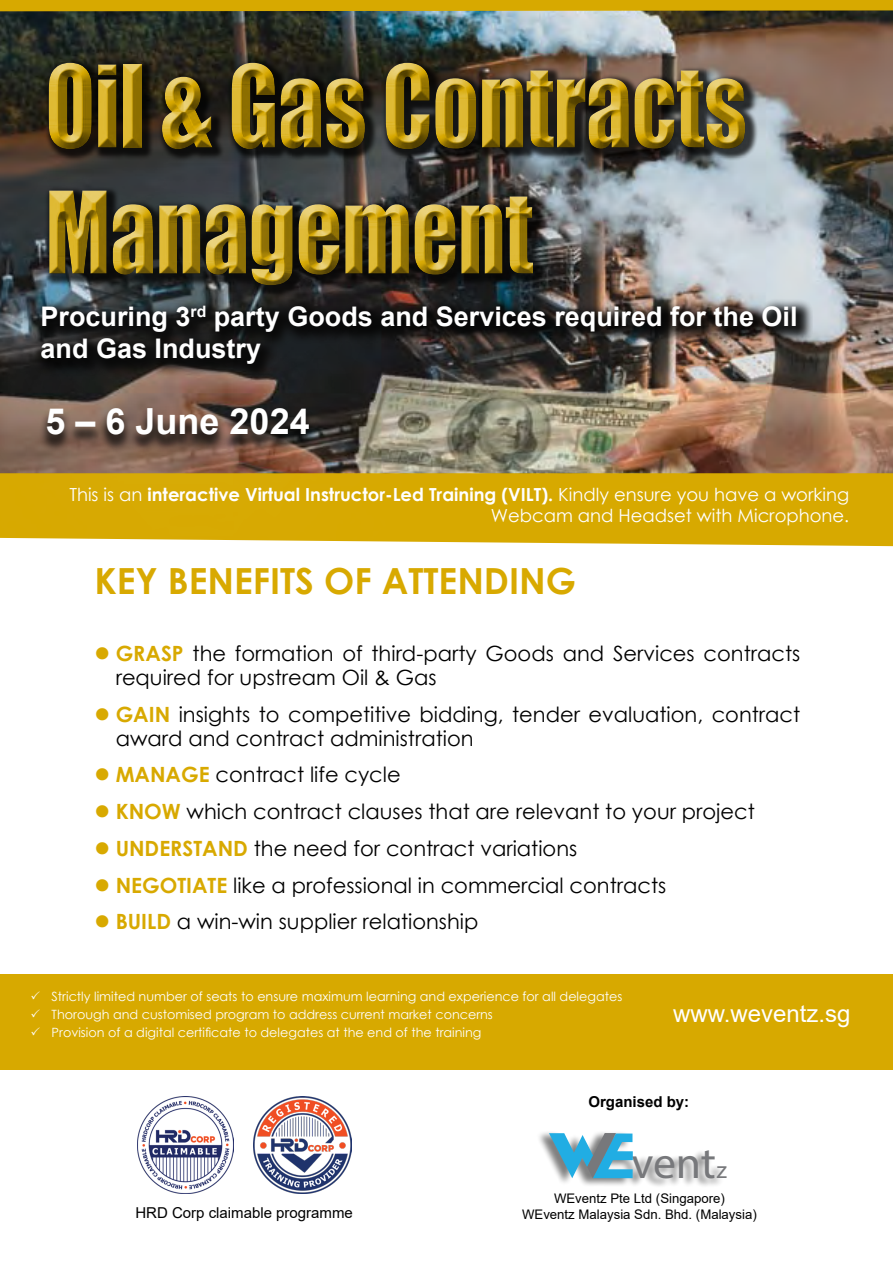
<style>
.page{position:relative;width:893px;height:1263px;background:#fff}
.page>*{position:absolute;margin:0;border:0;box-sizing:border-box;transform-origin:0 0}
.t1{font:105px/126px "Impact";color:#d8a900;scale:.86 1}
.t2{font:44.55px "Myriad Pro";color:#77787b}
.t3{font:700 36px "Century Gothic";color:#d8a900}
.t4{font:700 36px "Arial";color:#fff}
.t5{font:700 27px/32.4px "Arial";color:#fff}
.t6{font:24px "Arial";color:#fff}
.t7{font:21px/24px "Century Gothic";color:#000}
.t8{font:18px/21.6px "Century Gothic";color:#fff;text-align:right}
.t9{font:15px "Arial";color:#000}
.t10{font:700 15px "Arial";color:#000}
.t11{font:13.2px/15.9px "Arial";color:#000;text-align:center}
.t12{font:12.75px/18.3px "Century Gothic";color:#fff}
.s1{font-weight:700}
.s2{color:#d8a900}
.s3{font-weight:700;color:#d8a900}
.s4{font-size:24.3px}
</style>
<div class="page">
<div style="left:0;top:974px;width:893px;height:95px;background:#d7a900"></div>
<img style="left:137px;top:1097px;width:97px;height:96px">
<img style="left:254px;top:1096px;width:97px;height:98px">
<div style="left:536px;top:1130px;width:188px;height:57px;background:#000;opacity:.5"></div>
<svg style="left:549px;top:1133px;width:84px;height:45px;background:#6db0ca"></svg>
<div style="left:0;top:0;width:893px;height:492px;background:#d7a900"></div>
<img style="left:0;top:10px;width:893px;height:107px">
<div style="left:36px;top:51px;width:722px;height:229px;background:#fff;opacity:.75"></div>
<div style="left:36px;top:58px;width:722px;height:239px;background:#000;opacity:.75"></div>
<div style="left:0;top:117px;width:893px;height:432px;background:#fff;opacity:.75"></div>
<h1 class="t1" style="left:46px;top:41px;width:817px">Oil &amp; Gas Contracts<br>Management</h1>
<p class="t5" style="left:41px;top:300px;width:758px">Procuring 3<sup>rd</sup> party Goods and Services required for the Oil and Gas Industry</p>
<h3 class="t4" style="left:46px;top:396px;width:266px">5 – 6 June 2024</h3>
<p class="t8" style="left:69px;top:483px;width:781px">This is an <span class="s1">interactive Virtual Instructor-Led Training (VILT).</span> Kindly ensure you have a working<br>Webcam and Headset with Microphone.</p>
<h3 class="t3" style="left:94px;top:553px;width:483px">KEY BENEFITS OF ATTENDING</h3>
<p class="t7" style="left:116px;top:641px;width:686px;text-indent:-21px"><span class="s2">●</span> <span class="s3">GRASP</span> the formation of third-party Goods and Services contracts required for upstream Oil &amp; Gas</p>
<p class="t7" style="left:116px;top:702px;width:686px;text-indent:-21px"><span class="s2">●</span> <span class="s3">GAIN</span> insights to competitive bidding, tender evaluation, contract award and contract administration</p>
<p class="t7" style="left:94px;top:762px;width:308px"><span class="s2">●</span> <span class="s3">MANAGE</span> contract life cycle</p>
<p class="t7" style="left:94px;top:799px;width:662px"><span class="s2">●</span> <span class="s3">KNOW</span> which contract clauses that are relevant to your project</p>
<p class="t7" style="left:94px;top:836px;width:484px"><span class="s2">●</span> <span class="s3">UNDERSTAND</span> the need for contract variations</p>
<p class="t7" style="left:94px;top:873px;width:573px"><span class="s2">●</span> <span class="s3">NEGOTIATE</span> like a professional in commercial contracts</p>
<p class="t7" style="left:94px;top:909px;width:386px"><span class="s2">●</span> <span class="s3">BUILD</span> a win-win supplier relationship</p>
<p class="t12" style="left:52px;top:987px;width:572px">Strictly limited number of seats to ensure maximum learning and experience for all delegates<br>Thorough and customised program to address current market concerns<br>Provision of a digital certificate to delegates at the end of the training</p>
<p class="t6" style="left:673px;top:997px;width:179px">www.weventz.sg</p>
<p class="t10" style="left:588px;top:1091px;width:102px">Organised by:</p>
<p class="t9" style="left:135px;top:1202px;width:219px">HRD Corp claimable programme</p>
<h2 class="t2" style="left:632px;top:1136px;width:97px">vent<span class="s4">z</span></h2>
<p class="t11" style="left:522px;top:1190px;width:236px">WEventz Pte Ltd (Singapore)<br>WEventz Malaysia Sdn. Bhd. (Malaysia)</p>
</div>
